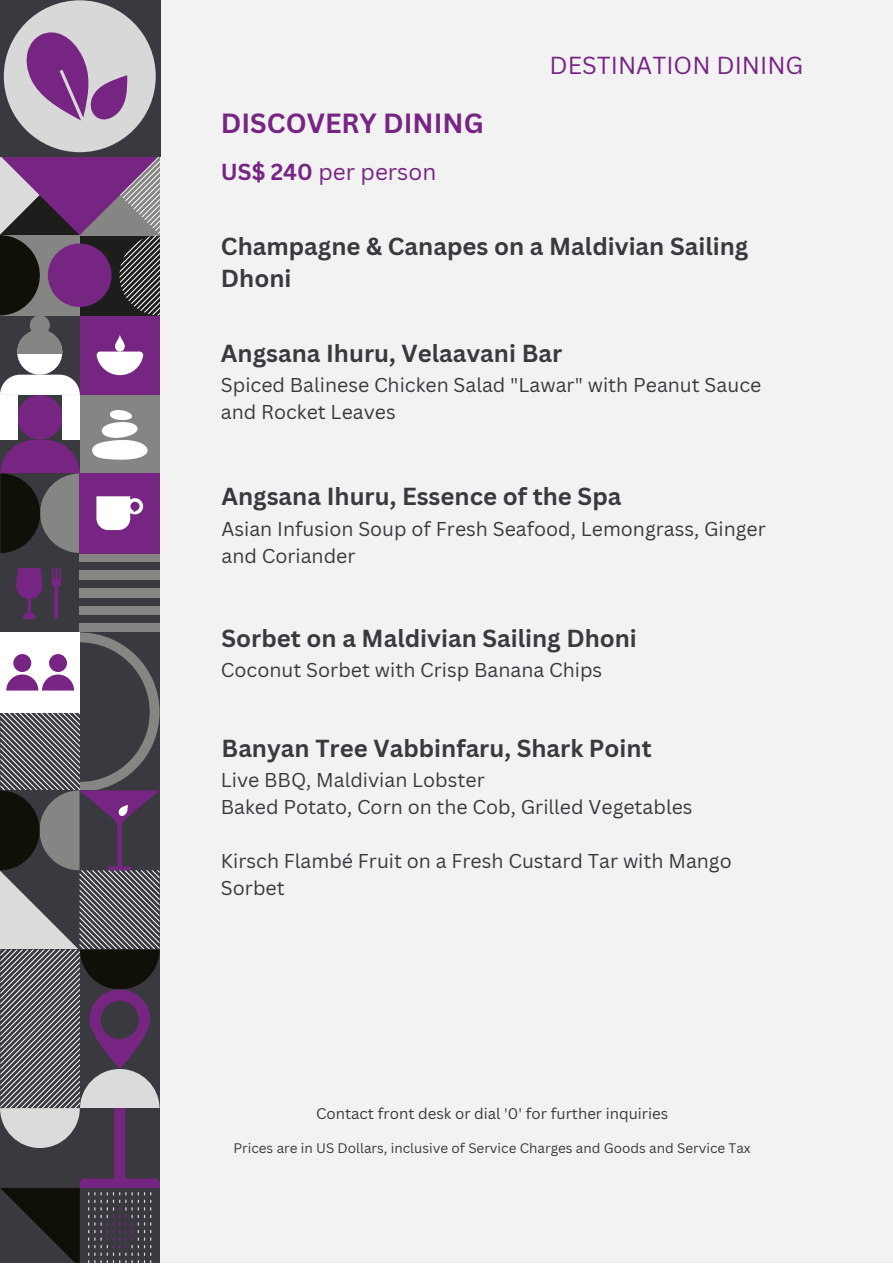
<style>
.page{position:relative;width:893px;height:1264px;background:#fff}
.page>*{position:absolute;margin:0;border:0;box-sizing:border-box;transform-origin:0 0}
.t1{font:700 27px "Canva Sans";color:#772583}
.t2{font:700 24px/32.5px "Canva Sans";color:#3a3940}
.t3{font:24px "Canva Sans";color:#772583}
.t4{font:22.5px "Canva Sans";color:#772583}
.t5{font:19.5px/27px "Canva Sans";color:#3a3940}
.t6{font:15px "Canva Sans";color:#3a3940}
.t7{font:13.5px "Canva Sans";color:#3a3940}
.s1{font-weight:700}
</style>
<div class="page">
<div style="left:0;top:0;width:892px;height:1262px;background:#f2f2f2"></div>
<svg style="left:0;top:395px;width:80px;height:45px"></svg>
<div style="left:80px;top:395px;width:80px;height:79px;background:#858584"></div>
<svg style="left:92px;top:410px;width:56px;height:50px"></svg>
<div style="left:18px;top:395px;width:44px;height:45px;background:#762582;border-radius:50%"></div>
<div style="left:0;top:395px;width:17px;height:44px;background:#fff"></div>
<div style="left:63px;top:395px;width:17px;height:44px;background:#fff"></div>
<svg style="left:0;top:144px;width:161px;height:251px;background:#735477"></svg>
<div style="left:0;top:473px;width:159px;height:159px;background:#3b3940"></div>
<svg style="left:0;top:440px;width:80px;height:113px;background:#503d52"></svg>
<svg style="left:52px;top:568px;width:9px;height:51px"></svg>
<svg style="left:16px;top:568px;width:27px;height:51px"></svg>
<div style="left:80px;top:553px;width:79px;height:9px;background:#858584"></div>
<div style="left:80px;top:570px;width:79px;height:9px;background:#858584"></div>
<div style="left:80px;top:588px;width:79px;height:9px;background:#858584"></div>
<div style="left:80px;top:606px;width:79px;height:9px;background:#858584"></div>
<div style="left:80px;top:623px;width:79px;height:9px;background:#858584"></div>
<div style="left:80px;top:473px;width:79px;height:80px;background:#762582"></div>
<svg style="left:96px;top:496px;width:47px;height:34px"></svg>
<svg style="left:0;top:632px;width:160px;height:630px;background:#635c66"></svg>
<div style="left:0;top:0;width:160px;height:157px;background:#3b3940"></div>
<div style="left:4px;top:0;width:152px;height:152px;background:#d8d8d8;border-radius:50%"></div>
<svg style="left:26px;top:32px;width:102px;height:89px"></svg>
<h1 class="t1" style="left:221px;top:104px;width:264px">DISCOVERY DINING</h1>
<p class="t4" style="left:221px;top:156px;width:217px"><span class="s1">US$ 240</span> per person</p>
<p class="t3" style="left:549px;top:48px;width:255px">DESTINATION DINING</p>
<p class="t2" style="left:221px;top:229px;width:529px">Champagne &amp; Canapes on a Maldivian Sailing<br>Dhoni</p>
<p class="t2" style="left:221px;top:337px;width:343px">Angsana Ihuru, Velaavani Bar</p>
<p class="t5" style="left:221px;top:371px;width:542px">Spiced Balinese Chicken Salad "Lawar" with Peanut Sauce and Rocket Leaves</p>
<p class="t2" style="left:221px;top:480px;width:401px">Angsana Ihuru, Essence of the Spa</p>
<p class="t5" style="left:221px;top:515px;width:546px">Asian Infusion Soup of Fresh Seafood, Lemongrass, Ginger and Coriander</p>
<p class="t2" style="left:221px;top:621px;width:417px">Sorbet on a Maldivian Sailing Dhoni</p>
<p class="t5" style="left:221px;top:656px;width:383px">Coconut Sorbet with Crisp Banana Chips</p>
<p class="t2" style="left:221px;top:731px;width:431px">Banyan Tree Vabbinfaru, Shark Point</p>
<p class="t5" style="left:221px;top:766px;width:473px">Live BBQ, Maldivian Lobster<br>Baked Potato, Corn on the Cob, Grilled Vegetables</p>
<p class="t5" style="left:221px;top:847px;width:512px">Kirsch Flambé Fruit on a Fresh Custard Tar with Mango<br>Sorbet</p>
<p class="t6" style="left:316px;top:1103px;width:353px">Contact front desk or dial '0' for further inquiries</p>
<p class="t7" style="left:233px;top:1138px;width:518px">Prices are in US Dollars, inclusive of Service Charges and Goods and Service Tax</p>
</div>
